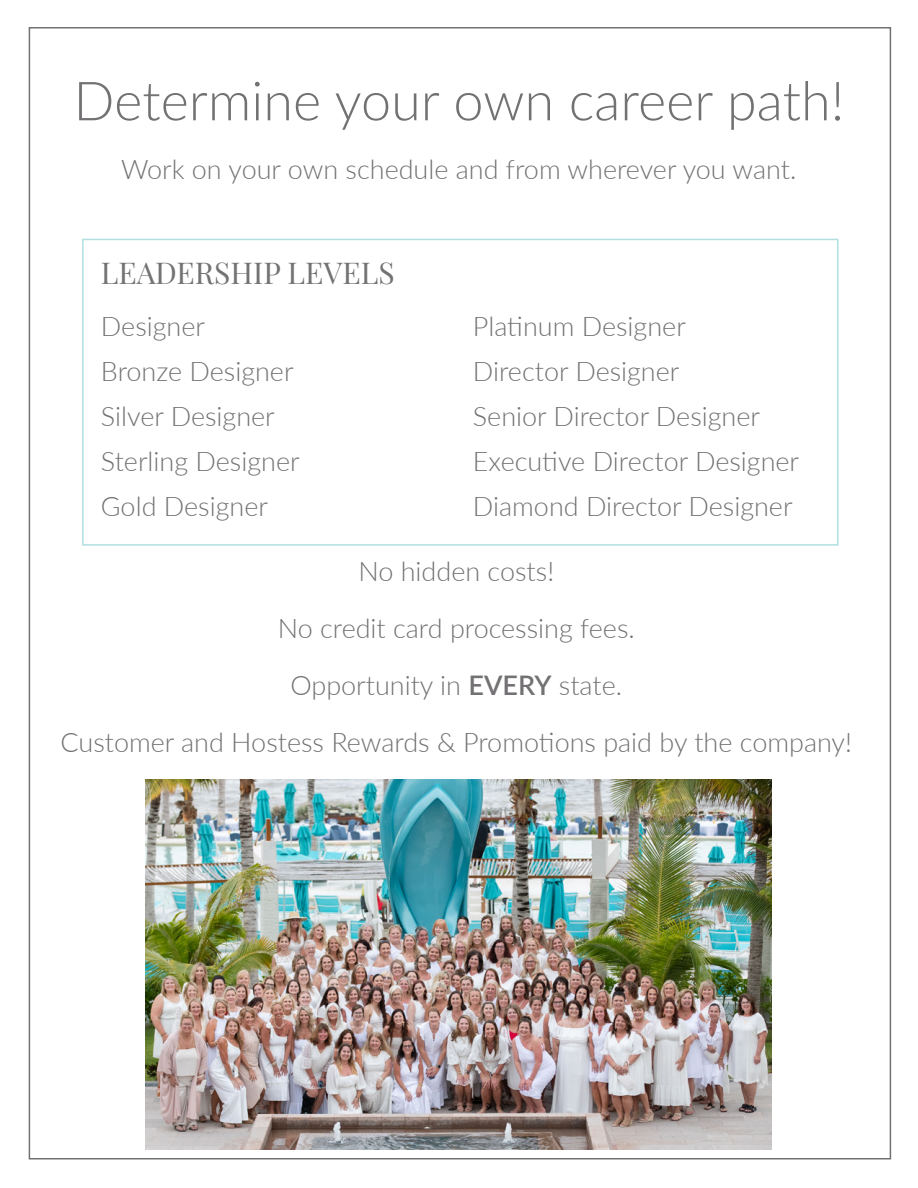
<style>
.page{position:relative;width:918px;height:1188px;background:#fff}
.page>*{position:absolute;margin:0;border:0;box-sizing:border-box;transform-origin:0 0}
.t1{font:300 54px "Lato";color:#737173}
.t2{font:30px "Playfair Display";color:#737173}
.t3{font:300 27px/45px "Lato";color:#737173}
.s1{font-weight:600}
</style>
<div class="page">
<div style="left:82px;top:239px;width:757px;height:307px;border:2px solid #b1dfe1"></div>
<img style="left:145px;top:780px;width:626px;height:369px">
<h1 class="t1" style="left:74px;top:63px;width:772px">Determine your own career path!</h1>
<p class="t3" style="left:121px;top:146px;width:677px">Work on your own schedule and from wherever you want.</p>
<p class="t2" style="left:101px;top:249px;width:295px">LEADERSHIP LEVELS</p>
<p class="t3" style="left:101px;top:303px;width:200px">Designer<br>Bronze Designer<br>Silver Designer<br>Sterling Designer<br>Gold Designer</p>
<p class="t3" style="left:473px;top:303px;width:328px">Platinum Designer<br>Director Designer<br>Senior Director Designer<br>Executive Director Designer<br>Diamond Director Designer</p>
<p class="t3" style="left:61px;top:541px;width:793px;line-height:57px;text-align:center">No hidden costs!<br>No credit card processing fees.<br>Opportunity in <span class="s1">EVERY</span> state.<br>Customer and Hostess Rewards &amp; Promotions paid by the company!</p>
</div>
